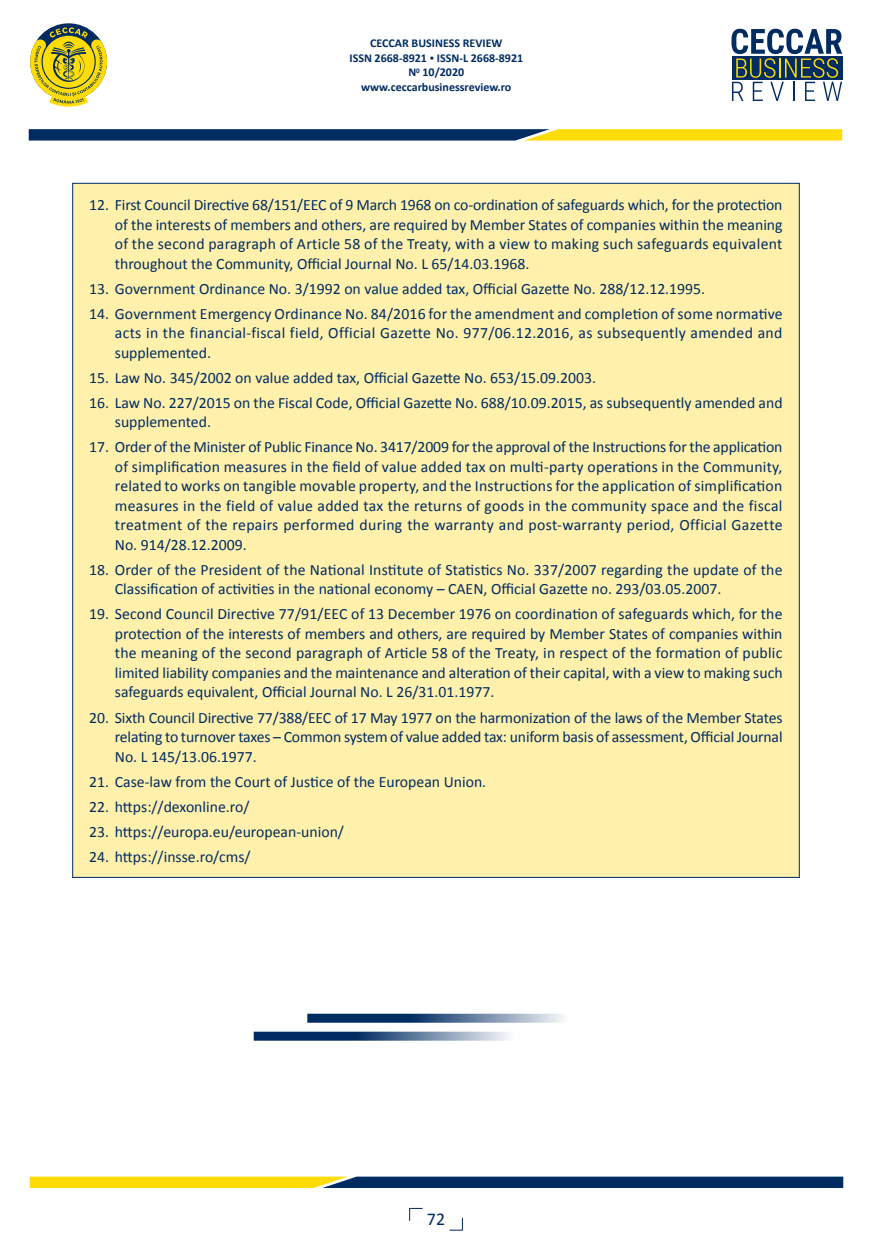
<style>
.page{position:relative;width:872px;height:1255px;background:#fff}
.page>*{position:absolute;margin:0;border:0;box-sizing:border-box;transform-origin:0 0}
.t1{font:18px "Calibri";color:#002c62}
.Bibliografie{font:15.75px/19.5px "Calibri";color:#002c62;text-align:justify}
.t2{font:700 12px/14.4px "Calibri";color:#002c62;text-align:center}
.s1{font-size:9px}
</style>
<div class="page">
<svg style="left:409px;top:1207px;width:13px;height:13px"></svg>
<svg style="left:30px;top:27px;width:77px;height:80px"></svg>
<svg style="left:731px;top:29px;width:111px;height:72px"></svg>
<svg style="left:29px;top:129px;width:813px;height:11px;background:#637144"></svg>
<svg style="left:30px;top:1176px;width:813px;height:11px;background:#6a774c"></svg>
<svg style="left:449px;top:1217px;width:14px;height:13px"></svg>
<div style="left:72px;top:183px;width:727px;height:694px;background:#fff0ab;border:1px solid #002c62"></div>
<svg style="left:307px;top:1013px;width:256px;height:9px;background:#587498"></svg>
<svg style="left:254px;top:1031px;width:256px;height:9px;background:#577397"></svg>
<p class="t2" style="left:349px;top:36px;width:175px">CECCAR BUSINESS REVIEW<br>ISSN 2668-8921 <span class="s1">•</span> ISSN-L 2668-8921<br>N<sup>0</sup> 10/2020 www.ceccarbusinessreview.ro</p>
<p class="Bibliografie" style="left:115px;top:194px;width:669px;text-indent:-26px">12. First Council Directive 68/151/EEC of 9 March 1968 on co-ordination of safeguards which, for the protection of the interests of members and others, are required by Member States of companies within the meaning of the second paragraph of Article 58 of the Treaty, with a view to making such safeguards equivalent throughout the Community, Official Journal No. L 65/14.03.1968.</p>
<p class="Bibliografie" style="left:89px;top:278px;width:617px">13. Government Ordinance No. 3/1992 on value added tax, Official Gazette No. 288/12.12.1995.</p>
<p class="Bibliografie" style="left:115px;top:303px;width:669px;text-indent:-26px">14. Government Emergency Ordinance No. 84/2016 for the amendment and completion of some normative acts in the financial-fiscal field, Official Gazette No. 977/06.12.2016, as subsequently amended and supplemented.</p>
<p class="Bibliografie" style="left:89px;top:367px;width:508px">15. Law No. 345/2002 on value added tax, Official Gazette No. 653/15.09.2003.</p>
<p class="Bibliografie" style="left:115px;top:392px;width:669px;text-indent:-26px">16. Law No. 227/2015 on the Fiscal Code, Official Gazette No. 688/10.09.2015, as subsequently amended and supplemented.</p>
<p class="Bibliografie" style="left:115px;top:436px;width:669px;text-indent:-26px">17. Order of the Minister of Public Finance No. 3417/2009 for the approval of the Instructions for the application of simplification measures in the field of value added tax on multi-party operations in the Community, related to works on tangible movable property, and the Instructions for the application of simplification measures in the field of value added tax the returns of goods in the community space and the fiscal treatment of the repairs performed during the warranty and post-warranty period, Official Gazette No. 914/28.12.2009.</p>
<p class="Bibliografie" style="left:115px;top:559px;width:669px;text-indent:-26px">18. Order of the President of the National Institute of Statistics No. 337/2007 regarding the update of the<br>Classification of activities in the national economy – CAEN, Official Gazette no. 293/03.05.2007.</p>
<p class="Bibliografie" style="left:115px;top:603px;width:669px;text-indent:-26px">19. Second Council Directive 77/91/EEC of 13 December 1976 on coordination of safeguards which, for the protection of the interests of members and others, are required by Member States of companies within the meaning of the second paragraph of Article 58 of the Treaty, in respect of the formation of public limited liability companies and the maintenance and alteration of their capital, with a view to making such safeguards equivalent, Official Journal No. L 26/31.01.1977.</p>
<p class="Bibliografie" style="left:115px;top:706px;width:669px;text-indent:-26px">20. Sixth Council Directive 77/388/EEC of 17 May 1977 on the harmonization of the laws of the Member States relating to turnover taxes – Common system of value added tax: uniform basis of assessment, Official Journal No. L 145/13.06.1977.</p>
<p class="Bibliografie" style="left:89px;top:770px;width:398px">21. Case-law from the Court of Justice of the European Union.</p>
<p class="Bibliografie" style="left:89px;top:795px;width:162px">22. https://dexonline.ro/</p>
<p class="Bibliografie" style="left:89px;top:821px;width:256px">23. https://europa.eu/european-union/</p>
<p class="Bibliografie" style="left:89px;top:846px;width:163px">24. https://insse.ro/cms/</p>
<p class="t1" style="left:427px;top:1208px;width:20px">72</p>
</div>
